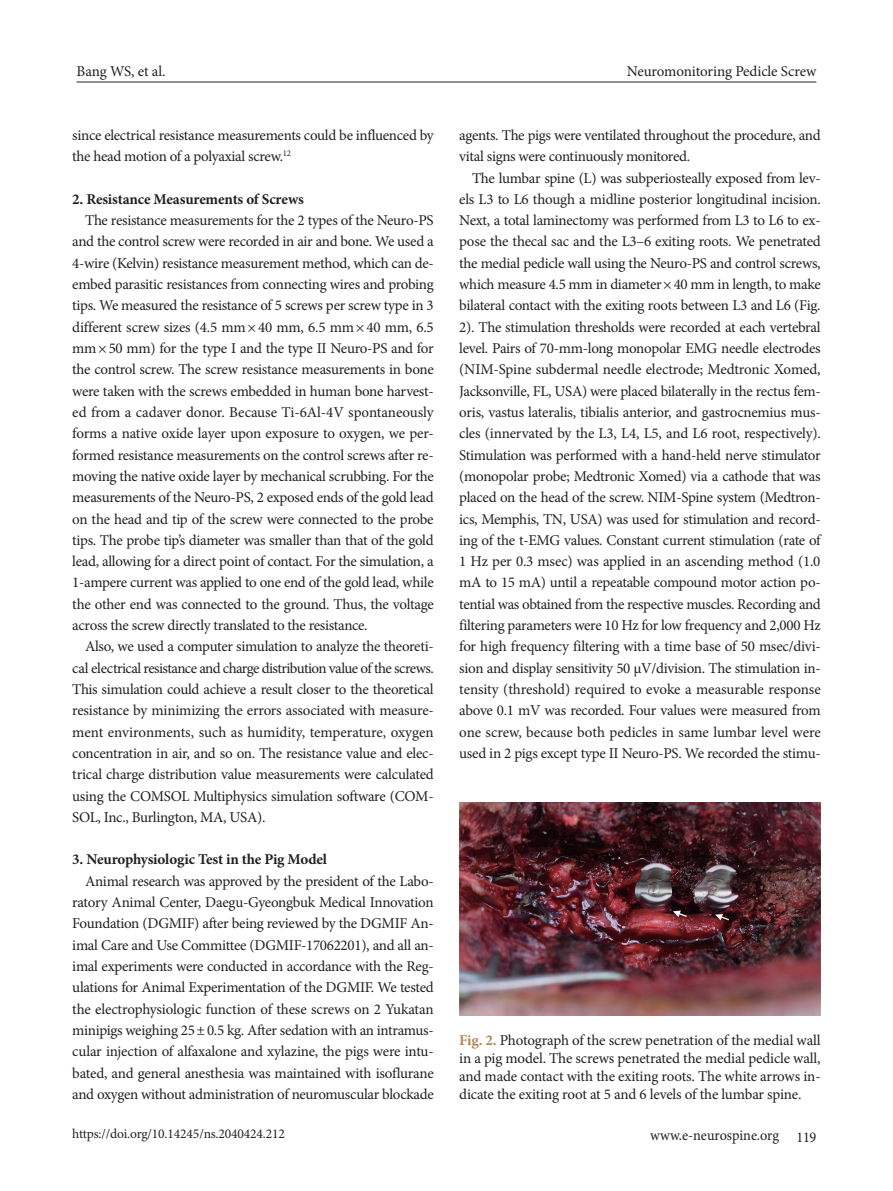
<style>
.page{position:relative;width:893px;height:1191px;background:#fff}
.page>*{position:absolute;margin:0;border:0;box-sizing:border-box;transform-origin:0 0}
.본문{font:15px/21.3px "Minion Pro";letter-spacing:-.02em;color:#231f20;text-align:justify}
.표그림캡션{font:15px/18px "Minion Pro";letter-spacing:-.015em;color:#231f20;text-align:justify}
.중제목{font:700 15px "Minion Pro";letter-spacing:-.01em;color:#231f20}
.본문-2{font:15px "Minion Pro";letter-spacing:-.02em;color:#231f20;scale:.95 1}
.doi_번호{font:13.5px "Minion Pro";letter-spacing:-.01em;color:#231f20}
.s1{font-weight:700;color:#b28450}
</style>
<div class="page">
<hr style="left:77px;top:82px;width:739px;height:1px;background:#231f20">
<img style="left:459px;top:803px;width:362px;height:212px">
<p class="본문" style="left:77px;top:61px;width:91px">Bang WS, et al.</p>
<p class="본문" style="left:627px;top:61px;width:191px">Neuromonitoring Pedicle Screw</p>
<p class="본문" style="left:72px;top:125px;width:363px">since electrical resistance measurements could be influenced by the head motion of a polyaxial screw.<sup>12</sup></p>
<p class="중제목" style="left:72px;top:188px;width:233px">2. Resistance Measurements of Screws</p>
<p class="본문" style="left:72px;top:210px;width:363px;text-indent:13px">The resistance measurements for the 2 types of the Neuro-PS and the control screw were recorded in air and bone. We used a 4-wire (Kelvin) resistance measurement method, which can de&shy;embed parasitic resistances from connecting wires and probing tips. We measured the resistance of 5 screws per screw type in 3 different screw sizes (4.5 mm× 40 mm, 6.5 mm× 40 mm, 6.5 mm× 50 mm) for the type I and the type II Neuro-PS and for the control screw. The screw resistance measurements in bone were taken with the screws embedded in human bone harvest&shy;ed from a cadaver donor. Because Ti-6Al-4V spontaneously forms a native oxide layer upon exposure to oxygen, we per&shy;formed resistance measurements on the control screws after re&shy;moving the native oxide layer by mechanical scrubbing. For the measurements of the Neuro-PS, 2 exposed ends of the gold lead on the head and tip of the screw were connected to the probe tips. The probe tip’s diameter was smaller than that of the gold lead, allowing for a direct point of contact. For the simulation, a 1-ampere current was applied to one end of the gold lead, while the other end was connected to the ground. Thus, the voltage across the screw directly translated to the resistance.</p>
<p class="본문" style="left:72px;top:636px;width:363px;text-indent:13px">Also, we used a computer simulation to analyze the theoreti&shy;cal electrical resistance and charge distribution value of the screws.<br>This simulation could achieve a result closer to the theoretical resistance by minimizing the errors associated with measure&shy;ment environments, such as humidity, temperature, oxygen concentration in air, and so on. The resistance value and elec&shy;trical charge distribution value measurements were calculated using the COMSOL Multiphysics simulation software (COM-SOL, Inc., Burlington, MA, USA).</p>
<p class="중제목" style="left:72px;top:849px;width:256px">3. Neurophysiologic Test in the Pig Model</p>
<p class="본문" style="left:72px;top:870px;width:363px;text-indent:13px">Animal research was approved by the president of the Labo&shy;ratory Animal Center, Daegu-Gyeongbuk Medical Innovation Foundation (DGMIF) after being reviewed by the DGMIF An&shy;imal Care and Use Committee (DGMIF-17062201), and all an&shy;imal experiments were conducted in accordance with the Reg&shy;ulations for Animal Experimentation of the DGMIF. We tested the electrophysiologic function of these screws on 2 Yukatan minipigs weighing 25± 0.5 kg. After sedation with an intramus&shy;cular injection of alfaxalone and xylazine, the pigs were intu&shy;bated, and general anesthesia was maintained with isoflurane and oxygen without administration of neuromuscular blockade</p>
<p class="본문" style="left:459px;top:125px;width:363px">agents. The pigs were ventilated throughout the procedure, and vital signs were continuously monitored.</p>
<p class="본문" style="left:459px;top:167px;width:363px;text-indent:13px">The lumbar spine (L) was subperiosteally exposed from lev&shy;els L3 to L6 though a midline posterior longitudinal incision.<br>Next, a total laminectomy was performed from L3 to L6 to ex&shy;pose the thecal sac and the L3–6 exiting roots. We penetrated the medial pedicle wall using the Neuro-PS and control screws, which measure 4.5 mm in diameter× 40 mm in length, to make bilateral contact with the exiting roots between L3 and L6 (Fig.<br>2). The stimulation thresholds were recorded at each vertebral level. Pairs of 70-mm-long monopolar EMG needle electrodes (NIM-Spine subdermal needle electrode; Medtronic Xomed, Jacksonville, FL, USA) were placed bilaterally in the rectus fem&shy;oris, vastus lateralis, tibialis anterior, and gastrocnemius mus&shy;cles (innervated by the L3, L4, L5, and L6 root, respectively).<br>Stimulation was performed with a hand-held nerve stimulator (monopolar probe; Medtronic Xomed) via a cathode that was placed on the head of the screw. NIM-Spine system (Medtron&shy;ics, Memphis, TN, USA) was used for stimulation and record&shy;ing of the t-EMG values. Constant current stimulation (rate of 1 Hz per 0.3 msec) was applied in an ascending method (1.0 mA to 15 mA) until a repeatable compound motor action po&shy;tential was obtained from the respective muscles. Recording and filtering parameters were 10 Hz for low frequency and 2,000 Hz for high frequency filtering with a time base of 50 msec/divi&shy;sion and display sensitivity 50 µV/division. The stimulation in&shy;tensity (threshold) required to evoke a measurable response above 0.1 mV was recorded. Four values were measured from one screw, because both pedicles in same lumbar level were used in 2 pigs except type II Neuro-PS. We recorded the stimu-</p>
<p class="표그림캡션" style="left:459px;top:1031px;width:363px"><span class="s1">Fig. 2.</span> Photograph of the screw penetration of the medial wall in a pig model. The screws penetrated the medial pedicle wall, and made contact with the exiting roots. The white arrows in&shy;dicate the exiting root at 5 and 6 levels of the lumbar spine.</p>
<p class="doi_번호" style="left:72px;top:1124px;width:214px">https://doi.org/10.14245/ns.2040424.212</p>
<p class="본문-2" style="left:650px;top:1125px;width:176px">www.e-neurospine.org 119</p>
</div>
